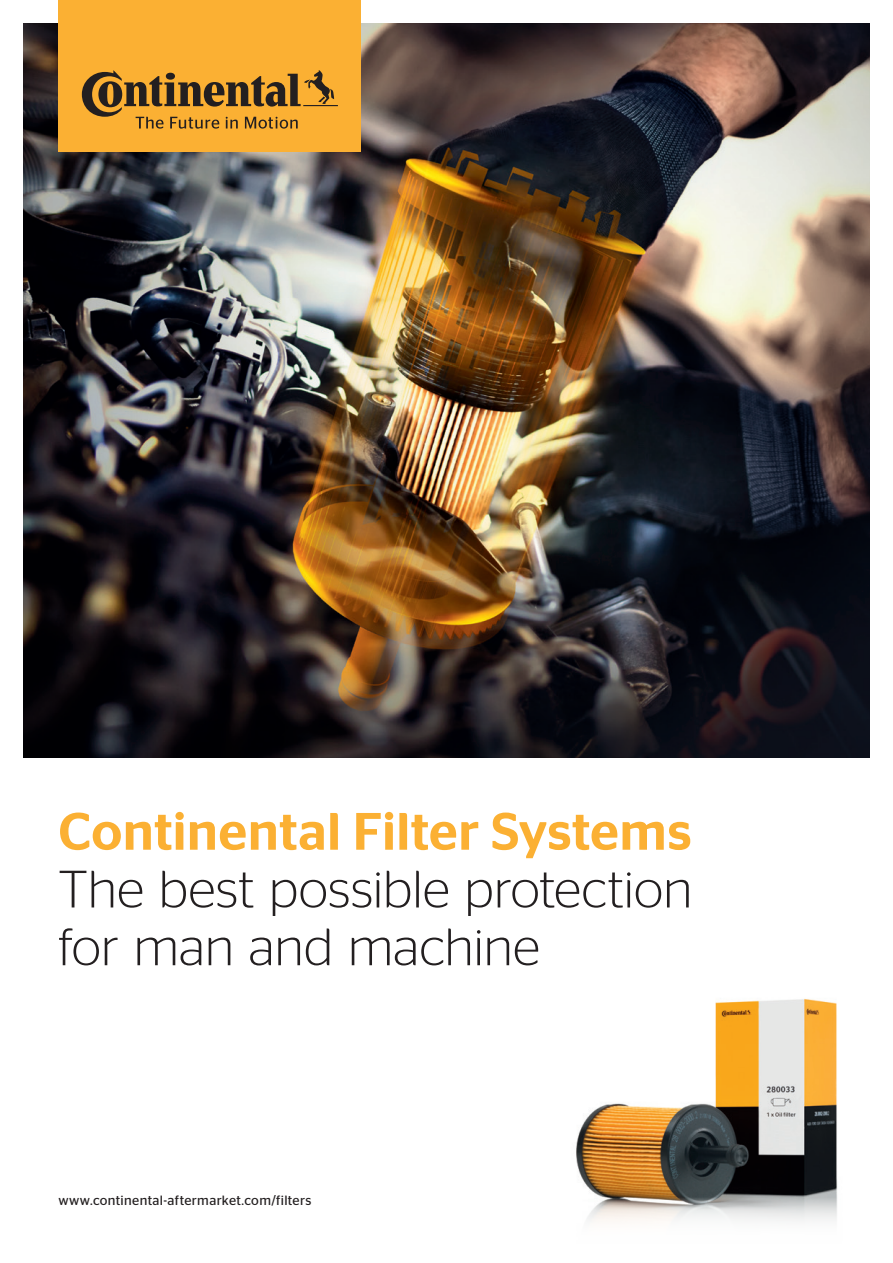
<style>
.page{position:relative;width:893px;height:1263px;background:#fff}
.page>*{position:absolute;margin:0;border:0;box-sizing:border-box;transform-origin:0 0}
.t1{font:300 52.5px/57.8px "Continental Stag Sans";letter-spacing:.005em;color:#231f20}
.t2{font:500 52.5px "Continental Stag Sans";letter-spacing:.01em;color:#fbb033}
.t3{font:13.5px "Continental Stag Sans";letter-spacing:.025em;color:#231f20}
</style>
<div class="page">
<img style="left:23px;top:23px;width:847px;height:735px">
<img style="left:576px;top:998px;width:262px;height:190px">
<div style="left:58px;top:0;width:303px;height:152px;background:#fbb033"></div>
<svg style="left:82px;top:70px;width:256px;height:59px"></svg>
<p class="t2" style="left:58px;top:801px;width:635px">Continental Filter Systems</p>
<p class="t1" style="left:58px;top:859px;width:635px">The best possible protection for man and machine</p>
<p class="t3" style="left:58px;top:1192px;width:255px">www.continental-aftermarket.com/filters</p>
</div>
